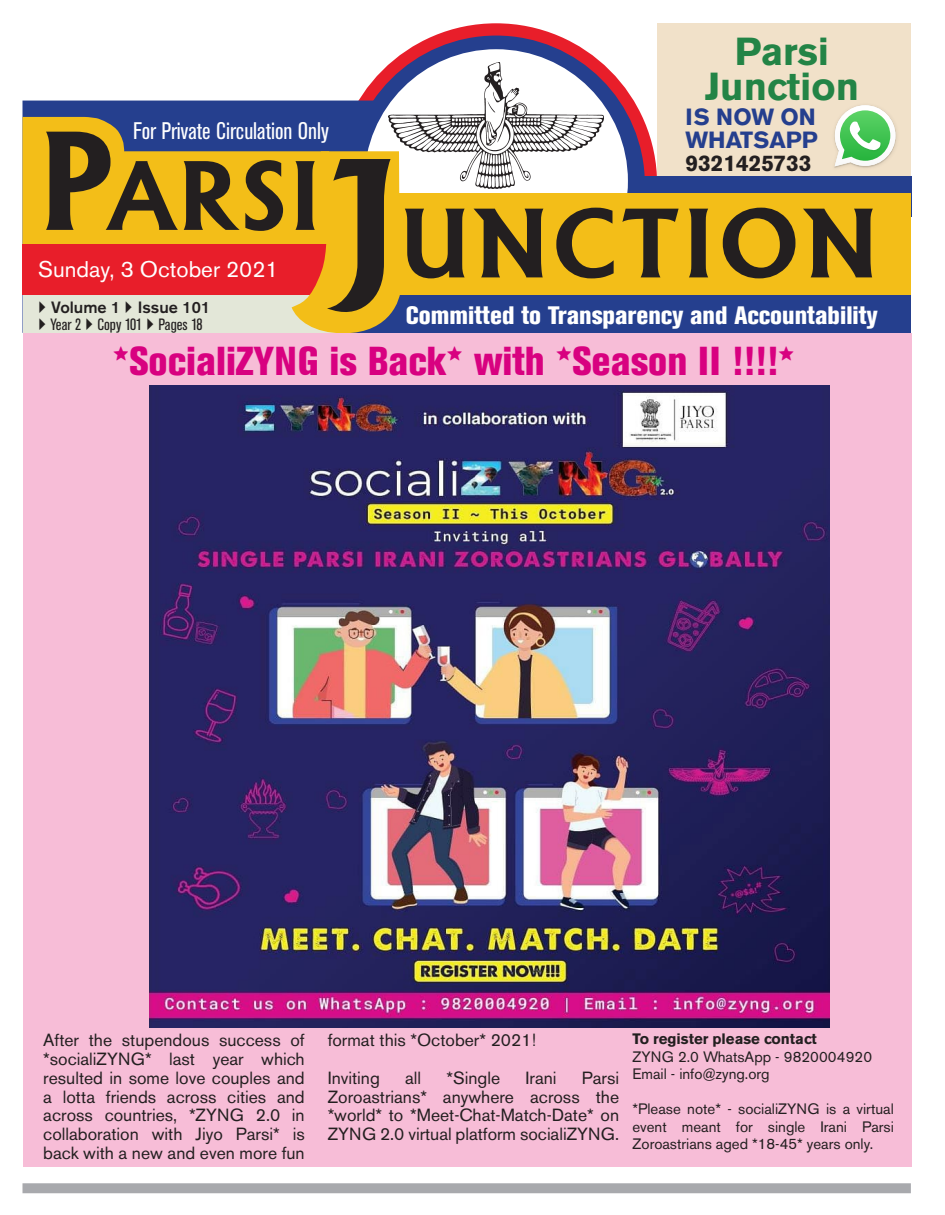
<style>
.page{position:relative;width:945px;height:1215px;background:#fff}
.page>*{position:absolute;margin:0;border:0;box-sizing:border-box;transform-origin:0 0}
.t1{font:700 90px "Albertus";letter-spacing:.055em;color:#231f20}
.t2{font:800 condensed 40px "Akzidenz Grotesk BE";color:#d80180}
.t3{font:700 38.75px/35px "Akzidenz Grotesk BE";color:#238446;text-align:center}
.t4{font:800 condensed 25px "Akzidenz Grotesk BE";color:#fff}
.t5{font:condensed 23.75px "Akzidenz Grotesk BE";color:#fff}
.t6{font:700 23.25px/23.2px "Akzidenz Grotesk BE";color:#253f8e}
.t7{font:22.5px "Akzidenz Grotesk BE";color:#fff}
.t8{font:700 22.5px "Akzidenz Grotesk BE";color:#231f20}
.t9{font:17.5px/18.8px "Akzidenz Grotesk BE";color:#231f20;text-align:justify}
.t10{font:condensed 16.25px "Akzidenz Grotesk BE";color:#231f20}
.t11{font:500 16.25px "Akzidenz Grotesk BE";color:#231f20}
.t12{font:15px/17.5px "Akzidenz Grotesk BE";color:#231f20}
.t13{font:700 15px "Akzidenz Grotesk BE";color:#231f20}
.s1{font-size:128.62px}
.s2{font-size:164.88px}
</style>
<div class="page">
<div style="left:335px;top:23px;width:322px;height:322px;background:#e81e2a;border-radius:50%"></div>
<div style="left:347px;top:36px;width:298px;height:297px;background:#253f8e;border-radius:50%"></div>
<div style="left:22px;top:101px;width:361px;height:16px;background:#253f8e"></div>
<div style="left:628px;top:176px;width:283px;height:41px;background:#253f8e"></div>
<div style="left:364px;top:49px;width:264px;height:264px;background:#fff;border-radius:50%"></div>
<div style="left:344px;top:288px;width:567px;height:45px;background:#253f8e"></div>
<div style="left:336px;top:193px;width:575px;height:102px;background:#f3be18"></div>
<img style="left:389px;top:63px;width:214px;height:125px">
<div style="left:22px;top:1183px;width:889px;height:10px;background:#a8a9ad"></div>
<div style="left:657px;top:23px;width:254px;height:153px;background:#f1e1c9"></div>
<img style="left:834px;top:127px;width:63px;height:41px">
<svg style="left:835px;top:105px;width:60px;height:61px"></svg>
<div style="left:23px;top:333px;width:888px;height:834px;background:#f7bdd7"></div>
<img style="left:150px;top:386px;width:680px;height:641px">
<svg style="left:22px;top:117px;width:378px;height:216px;background:#d79744"></svg>
<h3 class="t3" style="left:705px;top:34px;width:156px">Parsi<br>Junction</h3>
<h3 class="t6" style="left:686px;top:105px;width:134px">IS NOW ON<br>WHATSAPP</h3>
<h3 class="t5" style="left:133px;top:118px;width:197px">For Private Circulation Only</h3>
<h1 class="t1" style="left:38px;top:141px;width:284px"><span class="s1">P</span>ARSI</h1>
<p class="t7" style="left:38px;top:256px;width:242px">Sunday, 3 October 2021</p>
<p class="t10" style="left:51px;top:315px;width:153px">Year 2 Copy 101 Pages 18</p>
<p class="t8" style="left:686px;top:150px;width:127px">9321425733</p>
<h1 class="t1" style="left:329px;top:189px;width:550px"><span class="s2">J</span>UNCTION</h1>
<p class="t11" style="left:51px;top:297px;width:161px">Volume 1 Issue 101</p>
<h3 class="t4" style="left:406px;top:301px;width:473px">Committed to Transparency and Accountability</h3>
<h2 class="t2" style="left:113px;top:338px;width:684px">*SocialiZYNG is Back* with *Season II !!!!*</h2>
<p class="t9" style="left:43px;top:1031px;width:263px">After the stupendous success of *socialiZYNG* last year which resulted in some love couples and a lotta friends across cities and across countries, *ZYNG 2.0 in collaboration with Jiyo Parsi* is back with a new and even more fun</p>
<p class="t9" style="left:328px;top:1021px;width:210px;line-height:37.5px">format this *October* 2021!<br>Inviting</p>
<p class="t9" style="left:405px;top:1068px;width:18px">all</p>
<p class="t9" style="left:447px;top:1068px;width:55px">*Single</p>
<p class="t9" style="left:526px;top:1068px;width:32px">Irani</p>
<p class="t9" style="left:328px;top:1068px;width:293px;text-indent:254px">Parsi Zoroastrians* anywhere across the *world* to *Meet-Chat-Match-Date* on ZYNG 2.0 virtual platform socialiZYNG.</p>
<p class="t13" style="left:632px;top:1031px;width:186px">To register please contact</p>
<p class="t12" style="left:632px;top:1048px;width:241px">ZYNG 2.0 WhatsApp - 9820004920<br>Email - info@zyng.org</p>
<p class="t12" style="left:632px;top:1101px;width:263px;text-align:justify">*Please note* - socialiZYNG is a virtual event meant for single Irani Parsi Zoroastrians aged *18-45* years only.</p>
</div>
